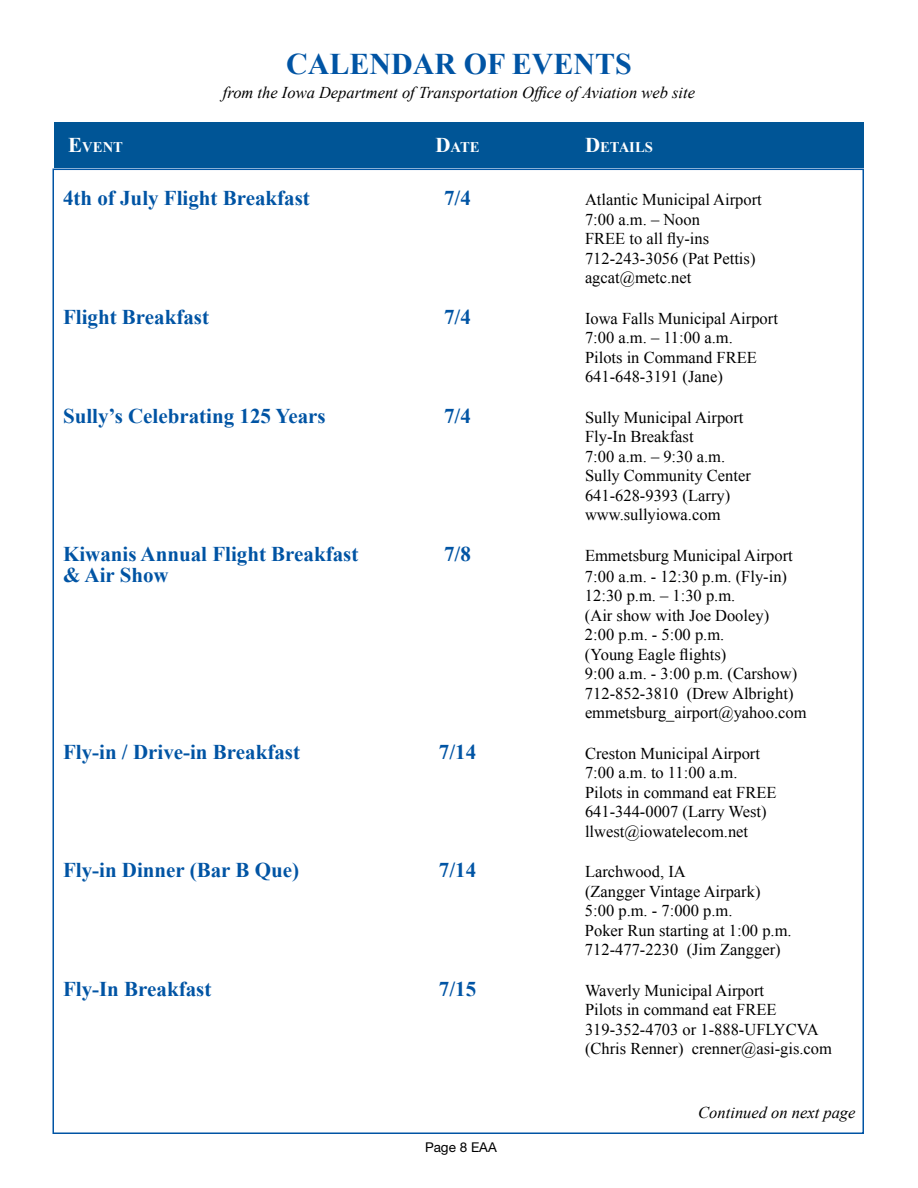
<style>
.page{position:relative;width:918px;height:1188px;background:#fff}
.page>*{position:absolute;margin:0;border:0;box-sizing:border-box;transform-origin:0 0}
.t1{font:700 30px "Times New Roman";color:#0054a4}
.t2{font:700 21px "Times New Roman";color:#0054a4}
.t3{font:16.5px/19.5px "Times New Roman";color:#000}
.t4{font:italic 16.5px "Times New Roman";color:#000}
.t5{font:700 14.7px "Times New Roman";color:#fff}
.t6{font:13.5px "Helvetica Neue";color:#000}
.s1{font-size:21px}
</style>
<div class="page">
<div style="left:54px;top:122px;width:810px;height:46px;background:#005596"></div>
<h1 class="t1" style="left:286px;top:47px;width:44px">Calendar</h1>
<h1 class="t1" style="left:464px;top:47px;width:89px">of Events</h1>
<p class="t4" style="left:223px;top:83px;width:474px">from the Iowa Department of Transportation Office of Aviation web site</p>
<p class="t5" style="left:68px;top:139px;width:56px"><span class="s1">E</span>vent</p>
<p class="t5" style="left:435px;top:139px;width:45px"><span class="s1">D</span>ate</p>
<p class="t5" style="left:585px;top:139px;width:69px"><span class="s1">D</span>etails</p>
<p class="t2" style="left:63px;top:186px;width:248px">4th of July Flight Breakfast</p>
<p class="t2" style="left:444px;top:186px;width:28px">7/4</p>
<p class="t3" style="left:585px;top:190px;width:178px">Atlantic Municipal Airport<br>7:00 a.m. – Noon<br>FREE to all fly-ins<br>712-243-3056 (Pat Pettis) agcat@metc.net</p>
<p class="t2" style="left:63px;top:305px;width:148px">Flight Breakfast</p>
<p class="t2" style="left:444px;top:305px;width:28px">7/4</p>
<p class="t3" style="left:585px;top:308px;width:194px">Iowa Falls Municipal Airport<br>7:00 a.m. – 11:00 a.m.<br>Pilots in Command FREE<br>641-648-3191 (Jane)</p>
<p class="t2" style="left:63px;top:404px;width:264px">Sully’s Celebrating 125 Years</p>
<p class="t2" style="left:444px;top:404px;width:28px">7/4</p>
<p class="t3" style="left:585px;top:407px;width:167px">Sully Municipal Airport<br>Fly-In Breakfast<br>7:00 a.m. – 9:30 a.m.<br>Sully Community Center<br>641-628-9393 (Larry) www.sullyiowa.com</p>
<p class="t2" style="left:63px;top:542px;width:297px">Kiwanis Annual Flight Breakfast</p>
<p class="t2" style="left:444px;top:542px;width:28px">7/8</p>
<p class="t3" style="left:585px;top:545px;width:209px">Emmetsburg Municipal Airport</p>
<p class="t2" style="left:63px;top:563px;width:107px">&amp; Air Show</p>
<p class="t3" style="left:585px;top:566px;width:223px">7:00 a.m. - 12:30 p.m. (Fly-in)<br>12:30 p.m. – 1:30 p.m.<br>(Air show with Joe Dooley)<br>2:00 p.m. - 5:00 p.m.<br>(Young Eagle flights)<br>9:00 a.m. - 3:00 p.m. (Carshow)<br>712-852-3810 (Drew Albright) emmetsburg_airport@yahoo.com</p>
<p class="t2" style="left:63px;top:740px;width:239px">Fly-in / Drive-in Breakfast</p>
<p class="t2" style="left:439px;top:740px;width:39px">7/14</p>
<p class="t3" style="left:585px;top:743px;width:193px">Creston Municipal Airport<br>7:00 a.m. to 11:00 a.m.<br>Pilots in command eat FREE<br>641-344-0007 (Larry West) llwest@iowatelecom.net</p>
<p class="t2" style="left:63px;top:858px;width:238px">Fly-in Dinner (Bar B Que)</p>
<p class="t2" style="left:439px;top:858px;width:39px">7/14</p>
<p class="t3" style="left:585px;top:862px;width:208px">Larchwood, IA<br>(Zangger Vintage Airpark)<br>5:00 p.m. - 7:000 p.m.<br>Poker Run starting at 1:00 p.m.<br>712-477-2230 (Jim Zangger)</p>
<p class="t2" style="left:63px;top:977px;width:150px">Fly-In Breakfast</p>
<p class="t2" style="left:439px;top:977px;width:39px">7/15</p>
<p class="t3" style="left:585px;top:980px;width:249px">Waverly Municipal Airport<br>Pilots in command eat FREE<br>319-352-4703 or 1-888-UFLYCVA (Chris Renner) crenner@asi-gis.com</p>
<p class="t6" style="left:425px;top:1139px;width:73px">Page EAA</p>
<p class="t4" style="left:698px;top:1103px;width:159px">Continued on next page</p>
</div>
